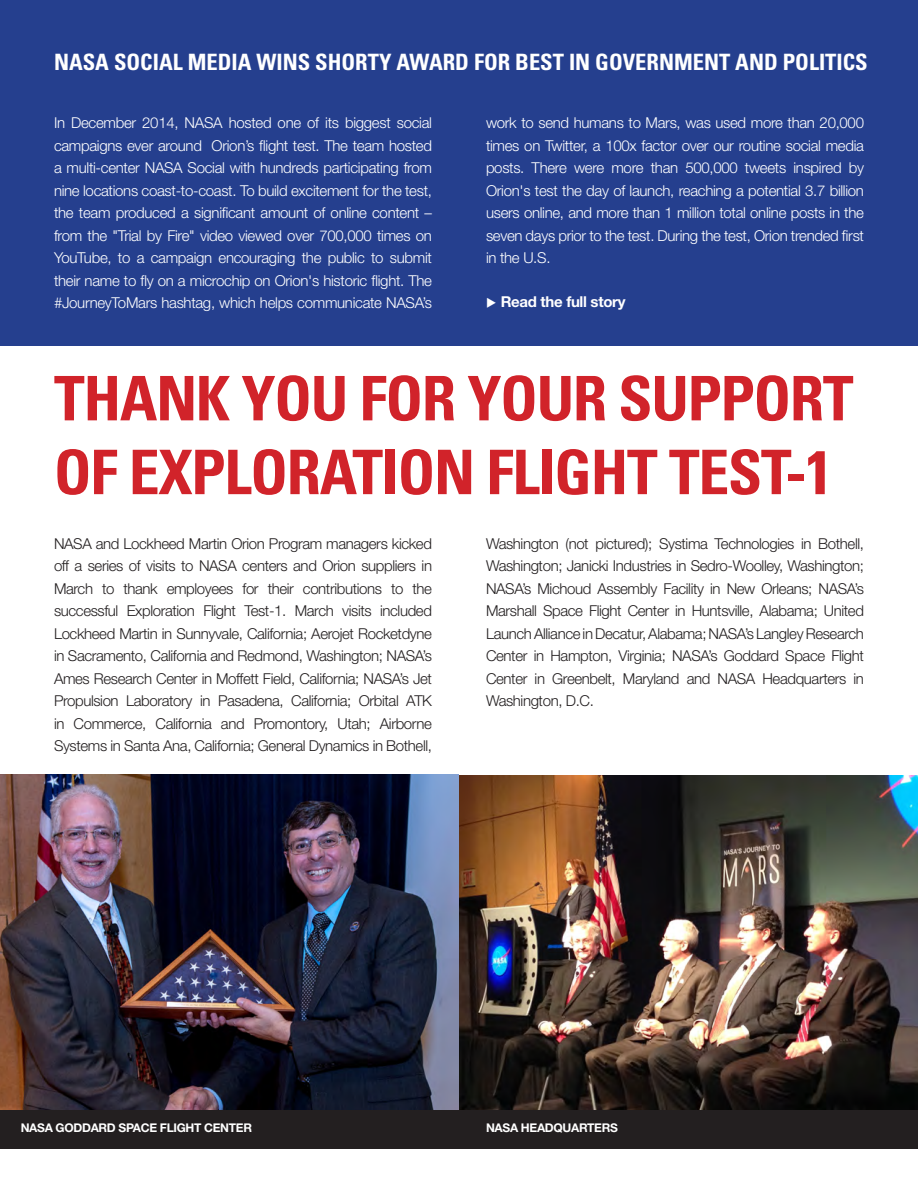
<style>
.page{position:relative;width:918px;height:1188px;background:#fff}
.page>*{position:absolute;margin:0;border:0;box-sizing:border-box;transform-origin:0 0}
.t1{font:700 condensed 61.5px/73.8px "Univers LT Std";letter-spacing:-.02em;color:#d1232a}
.t2{font:700 condensed 22.5px "Univers LT Std";color:#fff}
.t3{font:300 15px/22.5px "Helvetica Neue LT Std";letter-spacing:-.025em;color:#231f20;text-align:justify}
.t4{font:300 15px/22.5px "Helvetica Neue LT Std";letter-spacing:-.02em;color:#fff;text-align:justify}
.t5{font:700 15px "Helvetica Neue LT Std";letter-spacing:-.02em;color:#fff}
.t6{font:700 12px "Helvetica Neue LT Std";letter-spacing:-.025em;color:#fff}
</style>
<div class="page">
<div style="left:0;top:0;width:918px;height:346px;background:#253f8e"></div>
<img style="left:0;top:775px;width:918px;height:335px">
<div style="left:0;top:1110px;width:918px;height:39px;background:#231f20"></div>
<p class="t2" style="left:54px;top:48px;width:815px">NASA SOCIAL MEDIA WINS SHORTY AWARD FOR BEST IN GOVERNMENT AND POLITICS</p>
<p class="t4" style="left:54px;top:111px;width:380px">In December 2014, NASA hosted one of its biggest social campaigns ever around Orion’s flight test. The team hosted a multi-center NASA Social with hundreds participating from nine locations coast-to-coast. To build excitement for the test, the team produced a significant amount of online content – from the "Trial by Fire" video viewed over 700,000 times on YouTube, to a campaign encouraging the public to submit their name to fly on a microchip on Orion's historic flight. The #JourneyToMars hashtag, which helps communicate NASA’s</p>
<p class="t4" style="left:486px;top:111px;width:380px">work to send humans to Mars, was used more than 20,000 times on Twitter, a 100x factor over our routine social media posts. There were more than 500,000 tweets inspired by Orion's test the day of launch, reaching a potential 3.7 billion users online, and more than 1 million total online posts in the seven days prior to the test. During the test, Orion trended first in the U.S.</p>
<p class="t5" style="left:486px;top:293px;width:141px">◆ Read the full story</p>
<p class="t1" style="left:54px;top:361px;width:801px">THANK YOU FOR YOUR SUPPORT<br>OF EXPLORATION FLIGHT TEST-1</p>
<p class="t3" style="left:54px;top:532px;width:380px">NASA and Lockheed Martin Orion Program managers kicked off a series of visits to NASA centers and Orion suppliers in March to thank employees for their contributions to the successful Exploration Flight Test-1. March visits included Lockheed Martin in Sunnyvale, California; Aerojet Rocketdyne in Sacramento, California and Redmond, Washington; NASA’s Ames Research Center in Moffett Field, California; NASA’s Jet Propulsion Laboratory in Pasadena, California; Orbital ATK in Commerce, California and Promontory, Utah; Airborne Systems in Santa Ana, California; General Dynamics in Bothell,</p>
<p class="t3" style="left:486px;top:532px;width:380px">Washington (not pictured); Systima Technologies in Bothell, Washington; Janicki Industries in Sedro-Woolley, Washington; NASA’s Michoud Assembly Facility in New Orleans; NASA’s Marshall Space Flight Center in Huntsville, Alabama; United Launch Alliance in Decatur, Alabama; NASA’s Langley Research Center in Hampton, Virginia; NASA’s Goddard Space Flight Center in Greenbelt, Maryland and NASA Headquarters in Washington, D.C.</p>
<p class="t6" style="left:21px;top:1120px;width:233px">NASA GODDARD SPACE FLIGHT CENTER</p>
<p class="t6" style="left:486px;top:1120px;width:133px">NASA HEADQUARTERS</p>
</div>
